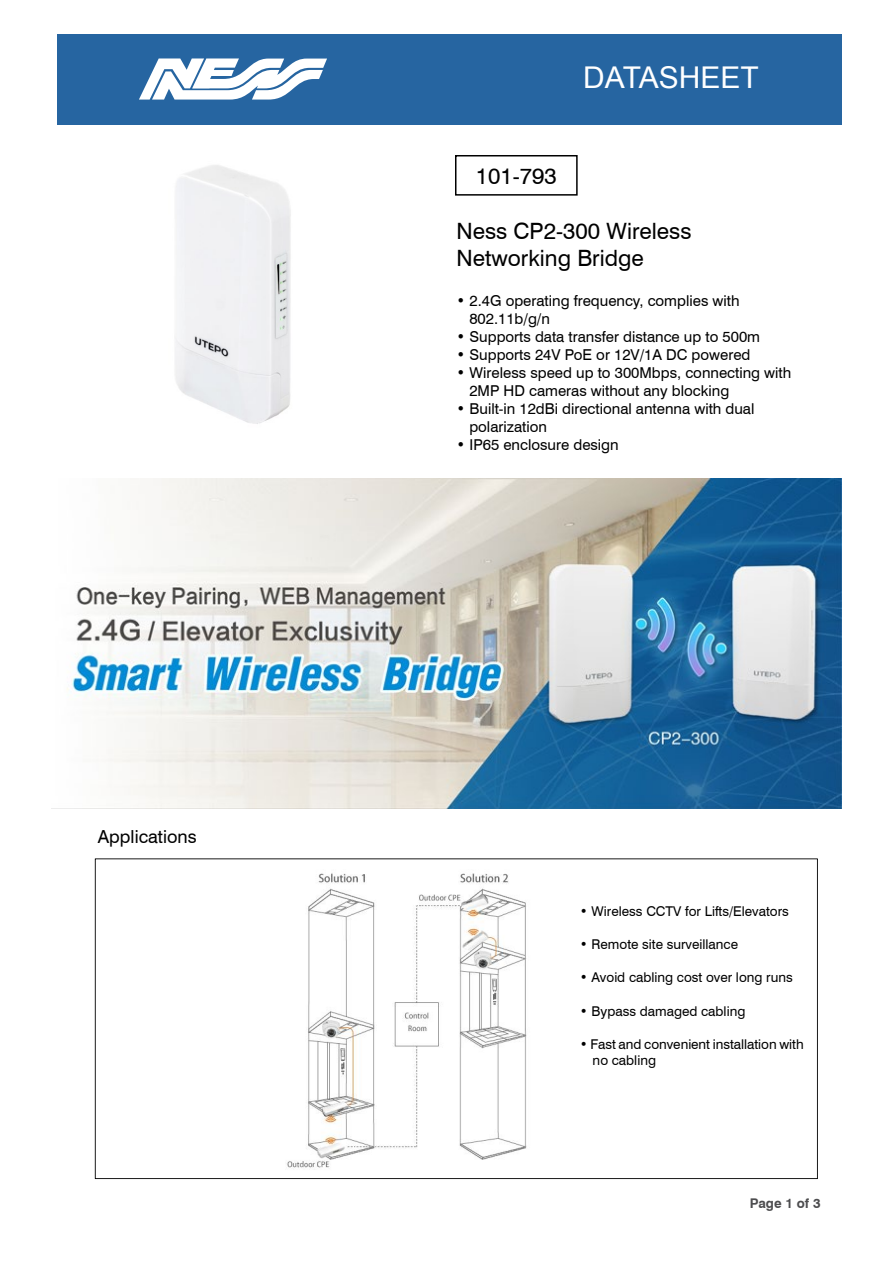
<style>
.page{position:relative;width:893px;height:1263px;background:#fff}
.page>*{position:absolute;margin:0;border:0;box-sizing:border-box;transform-origin:0 0}
.t1{font:30px "Arial";color:#fff}
.t2{font:22.5px/27px "Swiss 721 BT";color:#000}
.t3{font:18px "Swiss 721 BT";color:#000}
.t4{font:700 16.65px "Microsoft Ya Hei";color:#000}
.t5{font:15px/18px "Swiss 721 BT";color:#000}
.t6{font:13.5px/16.2px "Swiss 721 BT";color:#000}
.t7{font:700 13.35px "Swiss 721 BT";color:#4d4d4f}
</style>
<div class="page">
<div style="left:57px;top:34px;width:785px;height:90px;background:#2665a1"></div>
<svg style="left:139px;top:58px;width:188px;height:42px"></svg>
<div style="left:455px;top:155px;width:123px;height:41px;border:2px solid #000"></div>
<svg style="left:95px;top:858px;width:723px;height:321px"></svg>
<img style="left:281px;top:865px;width:286px;height:306px">
<img style="left:175px;top:165px;width:116px;height:259px">
<img style="left:67px;top:478px;width:775px;height:330px">
<p class="t4" style="left:96px;top:826px;width:97px">Application</p>
<p class="t3" style="left:98px;top:825px;width:100px">Applications</p>
<h1 class="t1" style="left:583px;top:58px;width:177px">DATASHEET</h1>
<h2 class="t2" style="left:476px;top:162px;width:83px">101-793</h2>
<h2 class="t2" style="left:457px;top:217px;width:236px">Ness CP2-300 Wireless<br>Networking Bridge</h2>
<p class="t5" style="left:469px;top:292px;width:272px;text-indent:-13px">• 2.4G operating frequency, complies with<br>802.11b/g/n</p>
<p class="t5" style="left:457px;top:328px;width:305px">• Supports data transfer distance up to 500m</p>
<p class="t5" style="left:457px;top:346px;width:295px">• Supports 24V PoE or 12V/1A DC powered</p>
<p class="t5" style="left:469px;top:364px;width:323px;text-indent:-13px">• Wireless speed up to 300Mbps, connecting with<br>2MP HD cameras without any blocking</p>
<p class="t5" style="left:469px;top:400px;width:287px;text-indent:-13px">• Built-in 12dBi directional antenna with dual polarization</p>
<p class="t5" style="left:457px;top:436px;width:164px">• IP65 enclosure design</p>
<p class="t6" style="left:580px;top:903px;width:210px">• Wireless CCTV for Lifts/Elevators</p>
<p class="t6" style="left:580px;top:936px;width:160px">• Remote site surveillance</p>
<p class="t6" style="left:580px;top:969px;width:214px">• Avoid cabling cost over long runs</p>
<p class="t6" style="left:580px;top:1003px;width:167px">• Bypass damaged cabling</p>
<p class="t6" style="left:593px;top:1036px;width:213px;text-indent:-13px">• Fast and convenient installation with no cabling</p>
<p class="t7" style="left:750px;top:1195px;width:72px">Page 1 of 3</p>
</div>
